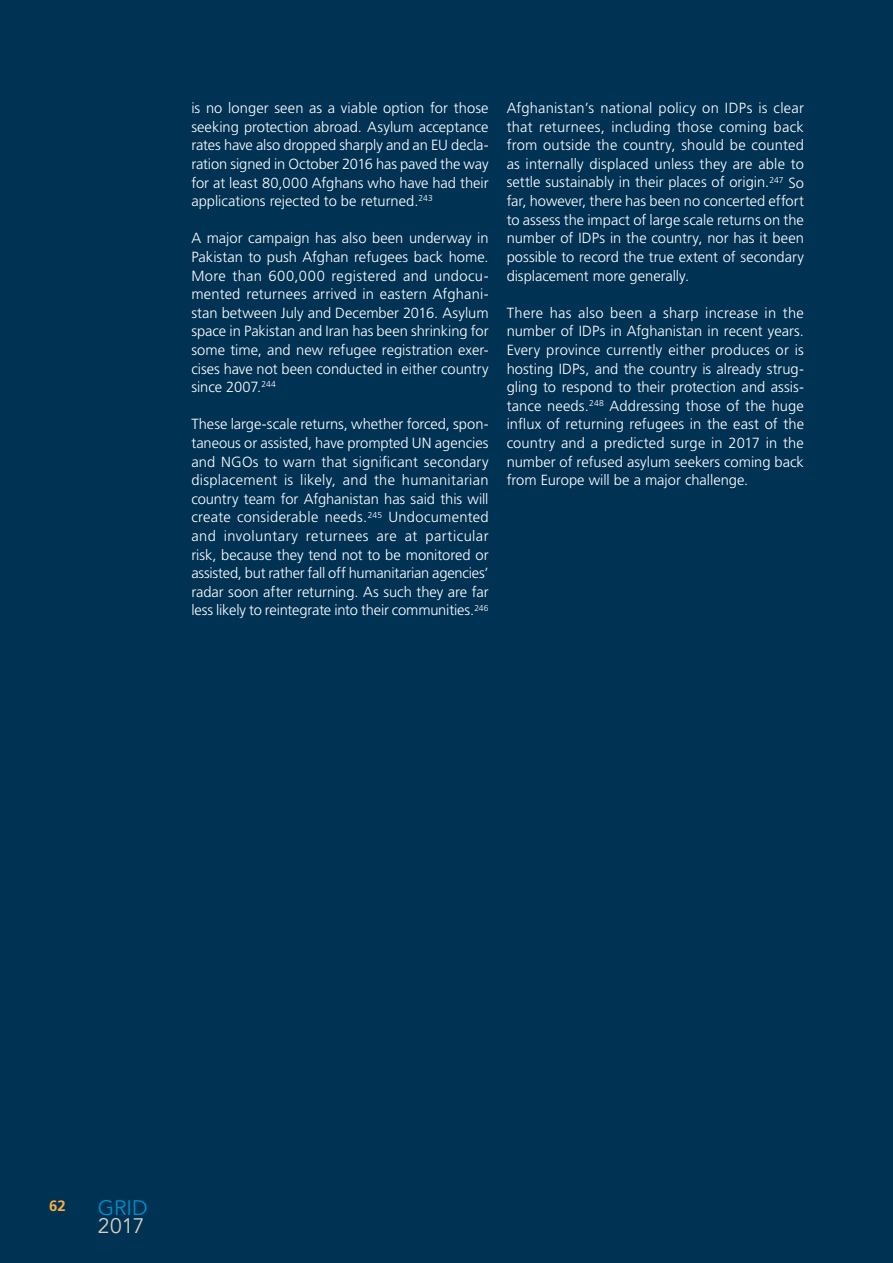
<style>
.page{position:relative;width:893px;height:1263px;background:#003254}
.page>*{position:absolute;margin:0;border:0;box-sizing:border-box;transform-origin:0 0}
.t1{font:21px "Avenir";color:#008dc9}
.t2{font:21px "Avenir";color:#d9d0c0}
.t3{font:700 15px "Frutiger LT Std";color:#f7ad42}
.t4{font:300 14.7px/18.6px "Frutiger LT Std";color:#fff;text-align:justify}
</style>
<div class="page">
<p class="t4" style="left:191px;top:99px;width:299px">is no longer seen as a viable option for those seeking protection abroad. Asylum acceptance rates have also dropped sharply and an EU decla&shy;ration signed in October 2016 has paved the way for at least 80,000 Afghans who have had their applications rejected to be returned. <sup>243</sup></p>
<p class="t4" style="left:191px;top:229px;width:299px;text-align:left">A major campaign has also been underway in Pakistan to push Afghan refugees back home.<br>More than 600,000 registered and undocu&shy;mented returnees arrived in eastern Afghani&shy;stan between July and December 2016. Asylum space in Pakistan and Iran has been shrinking for some time, and new refugee registration exer&shy;cises have not been conducted in either country since 2007. <sup>244</sup></p>
<p class="t4" style="left:191px;top:415px;width:299px">These large-scale returns, whether forced, spon&shy;taneous or assisted, have prompted UN agencies and NGOs to warn that significant secondary displacement is likely, and the humanitarian country team for Afghanistan has said this will create considerable needs. <sup>245</sup> Undocumented and involuntary returnees are at particular risk, because they tend not to be monitored or assisted, but rather fall off humanitarian agencies’ radar soon after returning. As such they are far less likely to reintegrate into their communities. <sup>246</sup></p>
<p class="t4" style="left:507px;top:99px;width:299px">Afghanistan’s national policy on IDPs is clear that returnees, including those coming back from outside the country, should be counted as internally displaced unless they are able to settle sustainably in their places of origin. <sup>247</sup> So far, however, there has been no concerted effort to assess the impact of large scale returns on the number of IDPs in the country, nor has it been possible to record the true extent of secondary displacement more generally.</p>
<p class="t4" style="left:507px;top:304px;width:299px;text-align:left">There has also been a sharp increase in the number of IDPs in Afghanistan in recent years.<br>Every province currently either produces or is hosting IDPs, and the country is already strug&shy;gling to respond to their protection and assis&shy;tance needs. <sup>248</sup> Addressing those of the huge influx of returning refugees in the east of the country and a predicted surge in 2017 in the number of refused asylum seekers coming back from Europe will be a major challenge.</p>
<p class="t3" style="left:49px;top:1196px;width:18px">62</p>
<h1 class="t1" style="left:98px;top:1195px;width:51px">GRID</h1>
<h1 class="t2" style="left:98px;top:1213px;width:48px">2017</h1>
</div>
